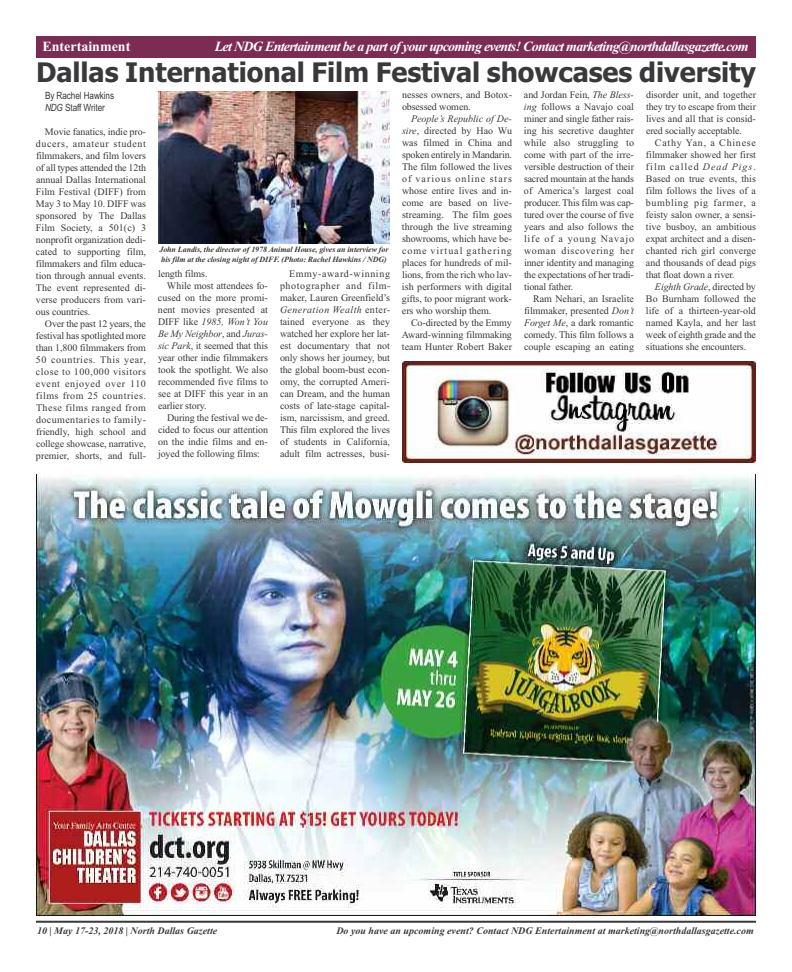
<style>
.page{position:relative;width:792px;height:972px;background:#fff}
.page>*{position:absolute;margin:0;border:0;box-sizing:border-box;transform-origin:0 0}
.t1{font:700 27px "Tahoma";letter-spacing:-.005em;color:#39383a}
.t2{font:italic 700 14px "Times New Roman";letter-spacing:-.05em;color:#fff}
.t3{font:700 14px "Times New Roman";color:#fff}
.t4{font:700 13px "Times New Roman";color:#fff;scale:1.07 1}
.t5{font:10px/12px "Times New Roman";letter-spacing:-.01em;color:#39383a;text-align:justify}
.t6{font:italic 700 10px "Times New Roman";color:#39383a}
.t7{font:italic 10px "Times New Roman";letter-spacing:-.01em;color:#39383a}
.t8{font:10px/12px "Arial Narrow";letter-spacing:-.01em;color:#39383a}
.t9{font:italic 700 8px/9.6px "Times New Roman";letter-spacing:-.01em;color:#39383a}
.s1{font-style:italic}
.s2{font-style:normal}
</style>
<div class="page">
<div style="left:37px;top:36px;width:719px;height:21px;background:#7b2c53"></div>
<hr style="left:36px;top:921px;width:720px;height:2px;background:#39383a">
<img style="left:36px;top:474px;width:720px;height:441px">
<img style="left:159px;top:91px;width:231px;height:153px">
<img style="left:402px;top:361px;width:354px;height:102px">
<h2 class="t3" style="left:42px;top:38px;width:89px">Entertainment</h2>
<h2 class="t2" style="left:215px;top:38px;width:536px">Let NDG Entertainment be a part of your upcoming events! Contact marketing@northdallasgazette.com</h2>
<h3 class="t4" style="left:679px;top:40px;width:66px">Car Review</h3>
<h1 class="t1" style="left:36px;top:57px;width:722px">Dallas International Film Festival showcases diversity</h1>
<p class="t8" style="left:45px;top:89px;width:71px">By Rachel Hawkins<br><span class="s1">NDG</span> Staff Writer</p>
<p class="t5" style="left:36px;top:125px;width:112px;text-indent:9px">Movie fanatics, indie pro&shy;ducers, amateur student filmmakers, and film lovers of all types attended the 12th annual Dallas International Film Festival (DIFF) from May 3 to May 10. DIFF was sponsored by The Dallas Film Society, a 501(c) 3 nonprofit organization dedi&shy;cated to supporting film, filmmakers and film educa&shy;tion through annual events.<br>The event represented di&shy;verse producers from vari&shy;ous countries.</p>
<p class="t5" style="left:36px;top:317px;width:112px;text-indent:9px">Over the past 12 years, the festival has spotlighted more than 1,800 filmmakers from 50 countries. This year, close to 100,000 visitors event enjoyed over 110 films from 25 countries.<br>These films ranged from documentaries to family&shy;friendly, high school and college showcase, narrative, premier, shorts, and full-</p>
<p class="t9" style="left:159px;top:245px;width:231px">John Landis, the director of 1978 Animal House, gives an interview for his film at the closing night of DIFF. (Photo: Rachel Hawkins / NDG)</p>
<p class="t5" style="left:158px;top:268px;width:51px">length films.</p>
<p class="t5" style="left:167px;top:280px;width:102px">While most attendees fo-</p>
<p class="t5" style="left:158px;top:292px;width:111px">cused on the more promi-</p>
<p class="t5" style="left:158px;top:304px;width:112px">nent movies presented at</p>
<p class="t7" style="left:158px;top:316px;width:112px"><span class="s2">DIFF like</span> 1985, Won’t You</p>
<p class="t7" style="left:158px;top:328px;width:111px">Be My Neighbor<span class="s2">, and</span> Juras-</p>
<p class="t5" style="left:158px;top:340px;width:111px"><span class="s1">sic Park</span>, it seemed that this</p>
<p class="t5" style="left:158px;top:352px;width:111px">year other indie filmmakers</p>
<p class="t5" style="left:158px;top:364px;width:112px">took the spotlight. We also</p>
<p class="t5" style="left:158px;top:376px;width:112px">recommended five films to</p>
<p class="t5" style="left:158px;top:388px;width:112px">see at DIFF this year in an</p>
<p class="t5" style="left:158px;top:400px;width:50px">earlier story.</p>
<p class="t5" style="left:167px;top:412px;width:102px">During the festival we de-</p>
<p class="t5" style="left:158px;top:424px;width:112px">cided to focus our attention</p>
<p class="t5" style="left:158px;top:436px;width:111px">on the indie films and en-</p>
<p class="t5" style="left:158px;top:448px;width:103px">joyed the following films:</p>
<p class="t5" style="left:280px;top:268px;width:112px;text-indent:9px">Emmy-award-winning photographer and film&shy;maker, Lauren Greenfield’s <span class="s1">Generation Wealth</span> enter&shy;tained everyone as they watched her explore her lat&shy;est documentary that not only shows her journey, but the global boom-bust econ&shy;omy, the corrupted Ameri&shy;can Dream, and the human costs of late-stage capital&shy;ism, narcissism, and greed.<br>This film explored the lives of students in California, adult film actresses, busi-</p>
<p class="t5" style="left:402px;top:89px;width:112px">nesses owners, and Botox&shy;obsessed women.</p>
<p class="t5" style="left:402px;top:113px;width:112px;text-indent:9px"><span class="s1">People’s Republic of De&shy;sire</span>, directed by Hao Wu was filmed in China and spoken entirely in Mandarin.<br>The film followed the lives of various online stars whose entire lives and in&shy;come are based on live&shy;streaming. The film goes through the live streaming showrooms, which have be&shy;come virtual gathering places for hundreds of mil&shy;lions, from the rich who lav&shy;ish performers with digital gifts, to poor migrant work&shy;ers who worship them.</p>
<p class="t5" style="left:402px;top:317px;width:112px;text-indent:9px">Co-directed by the Emmy Award-winning filmmaking team Hunter Robert Baker</p>
<p class="t5" style="left:524px;top:89px;width:112px">and Jordan Fein, <span class="s1">The Bless&shy;ing</span> follows a Navajo coal miner and single father rais&shy;ing his secretive daughter while also struggling to come with part of the irre&shy;versible destruction of their sacred mountain at the hands of America’s largest coal producer. This film was cap&shy;tured over the course of five years and also follows the life of a young Navajo woman discovering her inner identity and managing the expectations of her tradi&shy;tional father.</p>
<p class="t5" style="left:524px;top:293px;width:112px;text-indent:9px">Ram Nehari, an Israelite filmmaker, presented <span class="s1">Don’t Forget Me</span>, a dark romantic comedy. This film follows a couple escaping an eating</p>
<p class="t5" style="left:646px;top:89px;width:112px">disorder unit, and together they try to escape from their lives and all that is consid&shy;ered socially acceptable.</p>
<p class="t5" style="left:646px;top:137px;width:112px;text-indent:9px">Cathy Yan, a Chinese filmmaker showed her first film called <span class="s1">Dead Pigs</span>.<br>Based on true events, this film follows the lives of a bumbling pig farmer, a feisty salon owner, a sensi&shy;tive busboy, an ambitious expat architect and a disen&shy;chanted rich girl converge and thousands of dead pigs that float down a river.</p>
<p class="t5" style="left:646px;top:281px;width:112px;text-indent:9px"><span class="s1">Eighth Grade</span>, directed by Bo Burnham followed the life of a thirteen-year-old named Kayla, and her last week of eighth grade and the situations she encounters.</p>
<p class="t6" style="left:37px;top:924px;width:182px">10 | May 17-23, 2018 | North Dallas Gazette</p>
<p class="t6" style="left:336px;top:924px;width:419px">Do you have an upcoming event? Contact NDG Entertainment at marketing@northdallasgazette.com</p>
</div>
